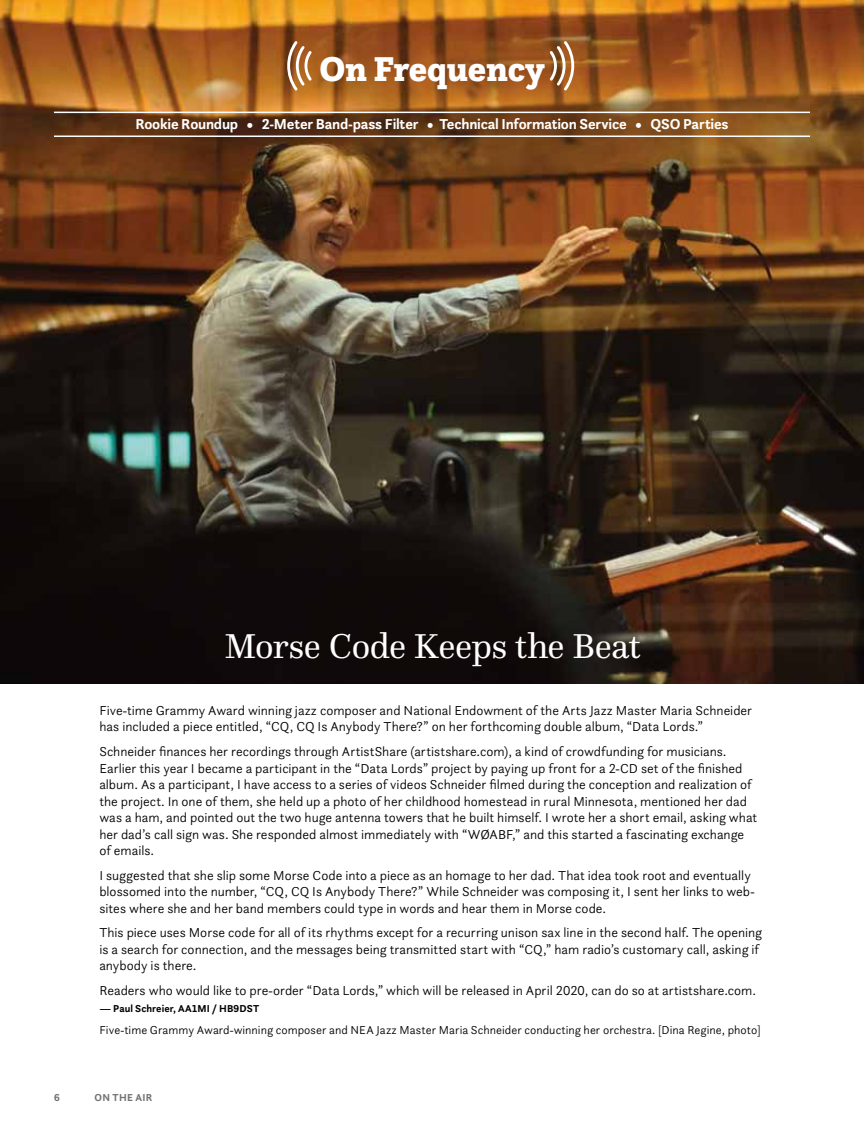
<style>
.page{position:relative;width:864px;height:1134px;background:#fff}
.page>*{position:absolute;margin:0;border:0;box-sizing:border-box;transform-origin:0 0}
.t1{font:36px "Questa";letter-spacing:-.01em;color:#fff}
.t2{font:900 36px "Questa Slab";letter-spacing:-.005em;color:#fff}
.t3{font:700 15px "Questa Sans";letter-spacing:-.015em;color:#fff}
.t4{font:300 13.5px/16.5px "Questa Sans";color:#000}
.t5{font:300 12px "Questa Sans";letter-spacing:.005em;color:#000}
.t6{font:700 10.5px "Questa Sans";letter-spacing:.01em;color:#000}
.t7{font:700 10.5px "Questa Sans";letter-spacing:.03em;color:#727273}
</style>
<div class="page">
<img style="left:0;top:0;width:864px;height:684px">
<hr style="left:54px;top:112px;width:756px;height:1px;background:#fff">
<hr style="left:54px;top:136px;width:756px;height:1px;background:#fff">
<svg style="left:550px;top:41px;width:24px;height:49px"></svg>
<svg style="left:287px;top:41px;width:25px;height:49px"></svg>
<h1 class="t2" style="left:319px;top:45px;width:227px">On Frequency</h1>
<p class="t3" style="left:135px;top:114px;width:595px">Rookie Roundup • 2-Meter Band-pass Filter • Technical Information Service • QSO Parties</p>
<h1 class="t1" style="left:224px;top:623px;width:418px">Morse Code Keeps the Beat</h1>
<p class="t4" style="left:99px;top:702px;width:654px">Five-time Grammy Award winning jazz composer and National Endowment of the Arts Jazz Master Maria Schneider has included a piece entitled, “CQ, CQ Is Anybody There?” on her forthcoming double album, “Data Lords.”</p>
<p class="t4" style="left:99px;top:743px;width:659px">Schneider finances her recordings through ArtistShare (artistshare.com), a kind of crowdfunding for musicians.<br>Earlier this year I became a participant in the “Data Lords” project by paying up front for a 2-CD set of the finished album. As a participant, I have access to a series of videos Schneider filmed during the conception and realization of the project. In one of them, she held up a photo of her childhood homestead in rural Minnesota, mentioned her dad was a ham, and pointed out the two huge antenna towers that he built himself. I wrote her a short email, asking what her dad’s call sign was. She responded almost immediately with “WØABF,” and this started a fascinating exchange of emails.</p>
<p class="t4" style="left:99px;top:867px;width:656px">I suggested that she slip some Morse Code into a piece as an homage to her dad. That idea took root and eventually blossomed into the number, “CQ, CQ Is Anybody There?” While Schneider was composing it, I sent her links to web&shy;sites where she and her band members could type in words and hear them in Morse code.</p>
<p class="t4" style="left:99px;top:924px;width:664px">This piece uses Morse code for all of its rhythms except for a recurring unison sax line in the second half. The opening is a search for connection, and the messages being transmitted start with “CQ,” ham radio’s customary call, asking if anybody is there.</p>
<p class="t4" style="left:99px;top:982px;width:658px">Readers who would like to pre-order “Data Lords,” which will be released in April 2020, can do so at artistshare.com.</p>
<p class="t6" style="left:99px;top:1002px;width:161px">— Paul Schreier, AA1MI / HB9DST</p>
<p class="t5" style="left:99px;top:1022px;width:663px">Five-time Grammy Award-winning composer and NEA Jazz Master Maria Schneider conducting her orchestra. [Dina Regine, photo]</p>
<p class="t7" style="left:54px;top:1091px;width:7px">6</p>
<p class="t7" style="left:94px;top:1091px;width:59px">ON THE AIR</p>
</div>
